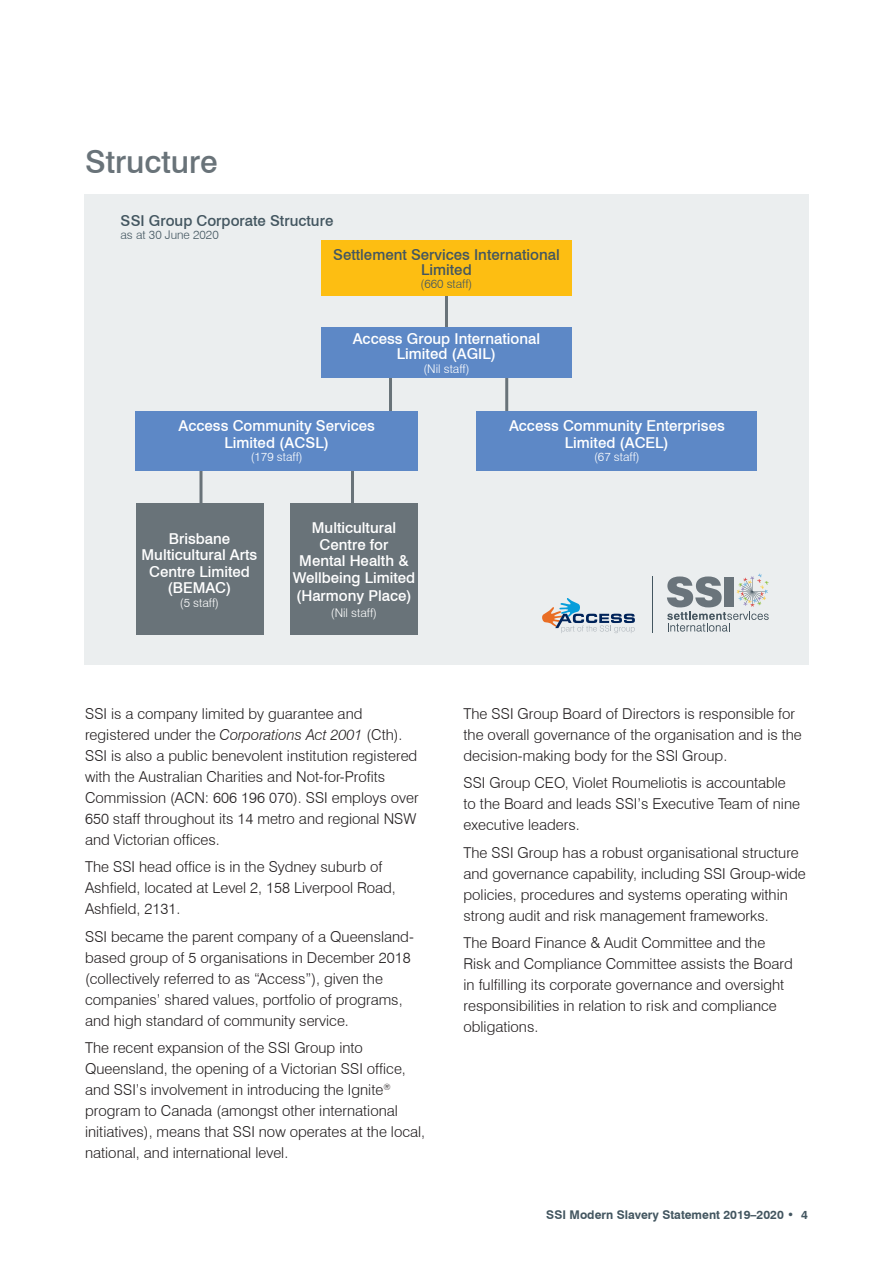
<style>
.page{position:relative;width:893px;height:1263px;background:#fff}
.page>*{position:absolute;margin:0;border:0;box-sizing:border-box;transform-origin:0 0}
.t1{font:500 31.5px "Swiss 721 BT";color:#697379}
.Body-1{font:300 15px/21px "Swiss 721 BT";color:#231f20}
.Body-1-2{font:500 15px/16.5px "Swiss 721 BT";color:#fff;text-align:center}
.Body-1-3{font:500 15px/15px "Swiss 721 BT";color:#435660;text-align:center}
.Body-1-4{font:300 12px "Swiss 721 BT";color:#fff}
.t2{font:700 12px "Swiss 721 BT";color:#435660}
.Body-1-5{font:300 12px "Swiss 721 BT";color:#435660}
.s1{font-style:italic}
</style>
<div class="page">
<div style="left:84px;top:195px;width:725px;height:470px;background:#ebeeef"></div>
<hr style="left:389px;top:378px;width:3px;height:39px;background:#697379">
<hr style="left:445px;top:288px;width:3px;height:39px;background:#697379">
<hr style="left:505px;top:378px;width:3px;height:39px;background:#697379">
<hr style="left:199px;top:470px;width:3px;height:39px;background:#697379">
<hr style="left:351px;top:470px;width:3px;height:39px;background:#697379">
<div style="left:321px;top:327px;width:251px;height:51px;background:#5d88c6"></div>
<div style="left:321px;top:241px;width:251px;height:55px;background:#fdbe12"></div>
<div style="left:136px;top:411px;width:282px;height:59px;background:#5d88c6"></div>
<div style="left:136px;top:503px;width:127px;height:132px;background:#697379"></div>
<div style="left:290px;top:503px;width:128px;height:132px;background:#697379"></div>
<div style="left:477px;top:411px;width:280px;height:59px;background:#5d88c6"></div>
<svg style="left:667px;top:574px;width:102px;height:58px"></svg>
<svg style="left:542px;top:598px;width:93px;height:35px"></svg>
<hr style="left:652px;top:576px;width:1px;height:56px;background:#435660">
<h1 class="t1" style="left:85px;top:142px;width:134px">Structure</h1>
<p class="Body-1-3" style="left:121px;top:213px;width:214px">SSI Group Corporate Structure</p>
<p class="Body-1-5" style="left:121px;top:228px;width:100px">as at 30 June 2020</p>
<p class="Body-1-3" style="left:333px;top:247px;width:228px">Settlement Services International<br>Limited</p>
<p class="Body-1-5" style="left:421px;top:277px;width:53px">(660 staff)</p>
<p class="Body-1-2" style="left:353px;top:331px;width:189px;line-height:15px">Access Group International<br>Limited (AGIL)</p>
<p class="Body-1-4" style="left:423px;top:361px;width:48px">(Nil staff)</p>
<p class="Body-1-2" style="left:179px;top:418px;width:198px">Access Community Services<br>Limited (ACSL)</p>
<p class="Body-1-4" style="left:251px;top:450px;width:53px">(179 staff)</p>
<p class="Body-1-2" style="left:142px;top:530px;width:117px">Brisbane<br>Multicultural Arts<br>Centre Limited (BEMAC)</p>
<p class="Body-1-4" style="left:180px;top:595px;width:41px">(5 staff)</p>
<p class="Body-1-2" style="left:293px;top:519px;width:124px">Multicultural<br>Centre for<br>Mental Health &amp;<br>Wellbeing Limited</p>
<p class="Body-1-2" style="left:296px;top:588px;width:117px">(Harmony Place)</p>
<p class="Body-1-4" style="left:331px;top:605px;width:48px">(Nil staff)</p>
<p class="Body-1" style="left:85px;top:703px;width:335px">SSI is a company limited by guarantee and registered under the <span class="s1">Corporations Act 2001</span> (Cth).<br>SSI is also a public benevolent institution registered with the Australian Charities and Not-for-Profits Commission (ACN: 606 196 070). SSI employs over 650 staff throughout its 14 metro and regional NSW and Victorian offices.</p>
<p class="Body-1" style="left:85px;top:856px;width:312px">The SSI head office is in the Sydney suburb of<br>Ashfield, located at Level 2, 158 Liverpool Road,<br>Ashfield, 2131.</p>
<p class="Body-1" style="left:85px;top:926px;width:330px">SSI became the parent company of a Queensland&shy;based group of 5 organisations in December 2018 (collectively referred to as “Access”), given the companies’ shared values, portfolio of programs, and high standard of community service.</p>
<p class="Body-1" style="left:85px;top:1037px;width:342px">The recent expansion of the SSI Group into Queensland, the opening of a Victorian SSI office, and SSI’s involvement in introducing the Ignite<sup>® </sup>program to Canada (amongst other international initiatives), means that SSI now operates at the local, national, and international level.</p>
<p class="Body-1-2" style="left:509px;top:418px;width:217px">Access Community Enterprises<br>Limited (ACEL)</p>
<p class="Body-1-4" style="left:594px;top:450px;width:47px">(67 staff)</p>
<p class="Body-1" style="left:463px;top:703px;width:340px">The SSI Group Board of Directors is responsible for the overall governance of the organisation and is the decision-making body for the SSI Group.</p>
<p class="Body-1" style="left:463px;top:772px;width:338px">SSI Group CEO, Violet Roumeliotis is accountable to the Board and leads SSI’s Executive Team of nine executive leaders.</p>
<p class="Body-1" style="left:463px;top:842px;width:344px">The SSI Group has a robust organisational structure and governance capability, including SSI Group-wide policies, procedures and systems operating within strong audit and risk management frameworks.</p>
<p class="Body-1" style="left:463px;top:932px;width:331px">The Board Finance &amp; Audit Committee and the Risk and Compliance Committee assists the Board in fulfilling its corporate governance and oversight responsibilities in relation to risk and compliance obligations.</p>
<p class="t2" style="left:546px;top:1207px;width:263px">SSI Modern Slavery Statement 2019–2020 • 4</p>
</div>
